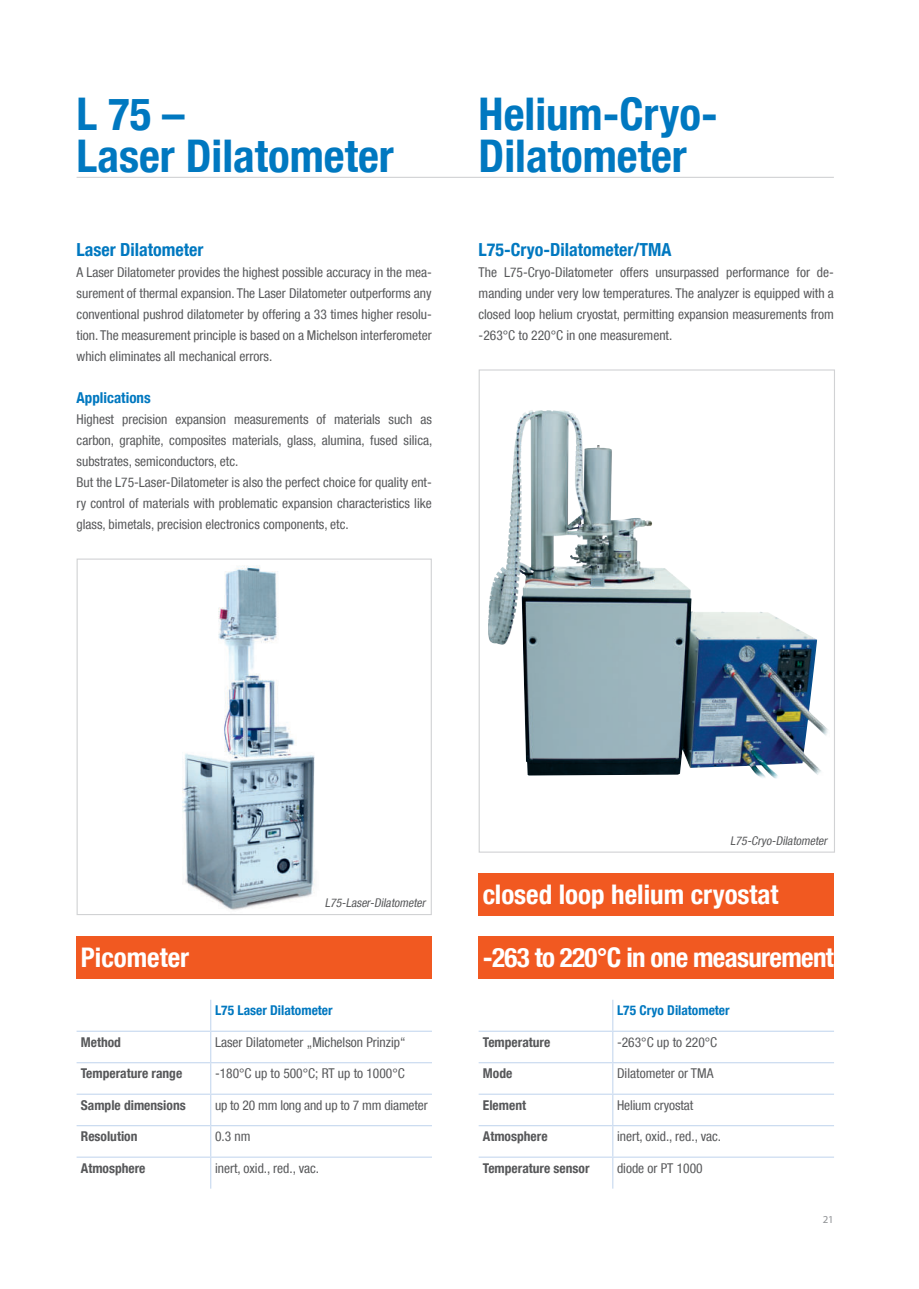
<style>
.page{position:relative;width:919px;height:1289px;background:#fff}
.page>*{position:absolute;margin:0;border:0;box-sizing:border-box;transform-origin:0 0}
.t1{font:700 condensed 45px/42px "Helvetica Neue LT Com";color:#0078c0}
.t2{font:700 condensed 27px "Helvetica Neue LT Com";color:#fff}
.t3{font:700 condensed 27px "Helvetica Neue LT Com";letter-spacing:-.025em;color:#fff}
.t4{font:700 condensed 18px "Helvetica Neue LT Com";color:#0078c0}
.t5{font:700 condensed 15px "Helvetica Neue LT Com";color:#0078c0}
.t6{font:condensed 13.5px/21px "Helvetica Neue LT Com";color:#57585a;text-align:justify}
.t7{font:700 condensed 13.5px "Helvetica Neue LT Com";color:#57585a}
.t8{font:700 condensed 13.5px "Helvetica Neue LT Com";color:#0078c0}
.t9{font:italic condensed 12px "Helvetica Neue LT Com";color:#57585a}
.t10{font:10.5px "Myriad Web Pro";color:#939598}
</style>
<div class="page">
<hr style="left:77px;top:177px;width:756px;height:1px;background:#d1d2d4">
<div style="left:77px;top:936px;width:355px;height:42px;background:#f15921"></div>
<hr style="left:210px;top:999px;width:1px;height:31px;background:#c6d8ef">
<hr style="left:77px;top:1030px;width:134px;height:1px;background:#c6d8ef">
<hr style="left:211px;top:1030px;width:221px;height:1px;background:#c6d8ef">
<hr style="left:210px;top:1031px;width:1px;height:31px;background:#c6d8ef">
<hr style="left:77px;top:1062px;width:134px;height:1px;background:#c6d8ef">
<hr style="left:211px;top:1062px;width:221px;height:1px;background:#c6d8ef">
<hr style="left:210px;top:1063px;width:1px;height:30px;background:#c6d8ef">
<hr style="left:77px;top:1093px;width:134px;height:1px;background:#c6d8ef">
<hr style="left:211px;top:1093px;width:221px;height:1px;background:#c6d8ef">
<hr style="left:210px;top:1094px;width:1px;height:31px;background:#c6d8ef">
<hr style="left:77px;top:1125px;width:134px;height:1px;background:#c6d8ef">
<hr style="left:211px;top:1125px;width:221px;height:1px;background:#c6d8ef">
<hr style="left:210px;top:1126px;width:1px;height:30px;background:#c6d8ef">
<hr style="left:77px;top:1156px;width:134px;height:1px;background:#c6d8ef">
<hr style="left:211px;top:1156px;width:221px;height:1px;background:#c6d8ef">
<hr style="left:210px;top:1157px;width:1px;height:31px;background:#c6d8ef">
<img style="left:182px;top:565px;width:133px;height:345px">
<div style="left:77px;top:558px;width:355px;height:357px;border:1px solid #d1d2d4"></div>
<img style="left:488px;top:411px;width:340px;height:367px">
<div style="left:478px;top:873px;width:355px;height:42px;background:#f15921"></div>
<div style="left:478px;top:936px;width:355px;height:42px;background:#f15921"></div>
<hr style="left:612px;top:999px;width:1px;height:31px;background:#c6d8ef">
<hr style="left:478px;top:1030px;width:134px;height:1px;background:#c6d8ef">
<hr style="left:612px;top:1030px;width:222px;height:1px;background:#c6d8ef">
<hr style="left:612px;top:1031px;width:1px;height:31px;background:#c6d8ef">
<hr style="left:478px;top:1062px;width:134px;height:1px;background:#c6d8ef">
<hr style="left:612px;top:1062px;width:222px;height:1px;background:#c6d8ef">
<hr style="left:612px;top:1063px;width:1px;height:30px;background:#c6d8ef">
<hr style="left:478px;top:1093px;width:134px;height:1px;background:#c6d8ef">
<hr style="left:612px;top:1093px;width:222px;height:1px;background:#c6d8ef">
<hr style="left:612px;top:1094px;width:1px;height:31px;background:#c6d8ef">
<hr style="left:478px;top:1125px;width:134px;height:1px;background:#c6d8ef">
<hr style="left:612px;top:1125px;width:222px;height:1px;background:#c6d8ef">
<hr style="left:612px;top:1126px;width:1px;height:30px;background:#c6d8ef">
<hr style="left:478px;top:1156px;width:134px;height:1px;background:#c6d8ef">
<hr style="left:612px;top:1156px;width:222px;height:1px;background:#c6d8ef">
<hr style="left:612px;top:1157px;width:1px;height:31px;background:#c6d8ef">
<h1 class="t1" style="left:77px;top:97px;width:319px">L 75 –<br>Laser Dilatometer</h1>
<h3 class="t4" style="left:77px;top:243px;width:128px">Laser Dilatometer</h3>
<p class="t6" style="left:77px;top:263px;width:357px">A Laser Dilatometer provides the highest possible accuracy in the mea&shy;surement of thermal expansion. The Laser Dilatometer outperforms any conventional pushrod dilatometer by offering a 33 times higher resolu&shy;tion. The measurement principle is based on a Michelson interferometer which eliminates all mechanical errors.</p>
<p class="t5" style="left:77px;top:392px;width:76px">Applications</p>
<p class="t6" style="left:77px;top:409px;width:357px;text-align:left">Highest precision expansion measurements of materials such as carbon, graphite, composites materials, glass, alumina, fused silica, substrates, semiconductors, etc.<br>But the L75-Laser-Dilatometer is also the perfect choice for quality ent&shy;ry control of materials with problematic expansion characteristics like glass, bimetals, precision electronics components, etc.</p>
<h1 class="t1" style="left:478px;top:97px;width:240px">Helium-Cryo-<br>Dilatometer</h1>
<h3 class="t4" style="left:478px;top:243px;width:194px">L75-Cryo-Dilatometer/TMA</h3>
<p class="t6" style="left:478px;top:263px;width:357px">The L75-Cryo-Dilatometer offers unsurpassed performance for de&shy;manding under very low temperatures. The analyzer is equipped with a closed loop helium cryostat, permitting expansion measurements from -263°C to 220°C in one measurement.</p>
<h2 class="t2" style="left:81px;top:947px;width:110px">Picometer</h2>
<p class="t9" style="left:324px;top:898px;width:104px">L75-Laser-Dilatometer</p>
<p class="t8" style="left:215px;top:1005px;width:119px">L75 Laser Dilatometer</p>
<p class="t7" style="left:81px;top:1036px;width:42px">Method</p>
<p class="t6" style="left:215px;top:1032px;width:192px">Laser Dilatometer „Michelson Prinzip“</p>
<p class="t7" style="left:81px;top:1068px;width:103px">Temperature range</p>
<p class="t6" style="left:215px;top:1063px;width:191px">-180°C up to 500°C; RT up to 1000°C</p>
<p class="t7" style="left:81px;top:1099px;width:106px">Sample dimensions</p>
<p class="t6" style="left:215px;top:1095px;width:214px">up to 20 mm long and up to 7 mm diameter</p>
<p class="t7" style="left:81px;top:1131px;width:58px">Resolution</p>
<p class="t6" style="left:215px;top:1126px;width:37px">0.3 nm</p>
<p class="t7" style="left:81px;top:1162px;width:66px">Atmosphere</p>
<p class="t6" style="left:215px;top:1157px;width:106px">inert, oxid., red., vac.</p>
<p class="t9" style="left:730px;top:835px;width:100px">L75-Cryo-Dilatometer</p>
<h2 class="t2" style="left:483px;top:884px;width:297px">closed loop helium cryostat</h2>
<h2 class="t3" style="left:483px;top:947px;width:352px">-263 to 220°C in one measurement</h2>
<p class="t8" style="left:617px;top:1005px;width:114px">L75 Cryo Dilatometer</p>
<p class="t7" style="left:483px;top:1036px;width:69px">Temperature</p>
<p class="t6" style="left:617px;top:1032px;width:102px">-263°C up to 220°C</p>
<p class="t7" style="left:483px;top:1068px;width:31px">Mode</p>
<p class="t6" style="left:617px;top:1063px;width:98px">Dilatometer or TMA</p>
<p class="t7" style="left:483px;top:1099px;width:45px">Element</p>
<p class="t6" style="left:617px;top:1095px;width:78px">Helium cryostat</p>
<p class="t7" style="left:483px;top:1131px;width:66px">Atmosphere</p>
<p class="t6" style="left:617px;top:1125px;width:106px">inert, oxid., red., vac.</p>
<p class="t7" style="left:483px;top:1162px;width:108px">Temperature sensor</p>
<p class="t6" style="left:617px;top:1158px;width:87px">diode or PT 1000</p>
<p class="t10" style="left:822px;top:1212px;width:13px">21</p>
</div>
